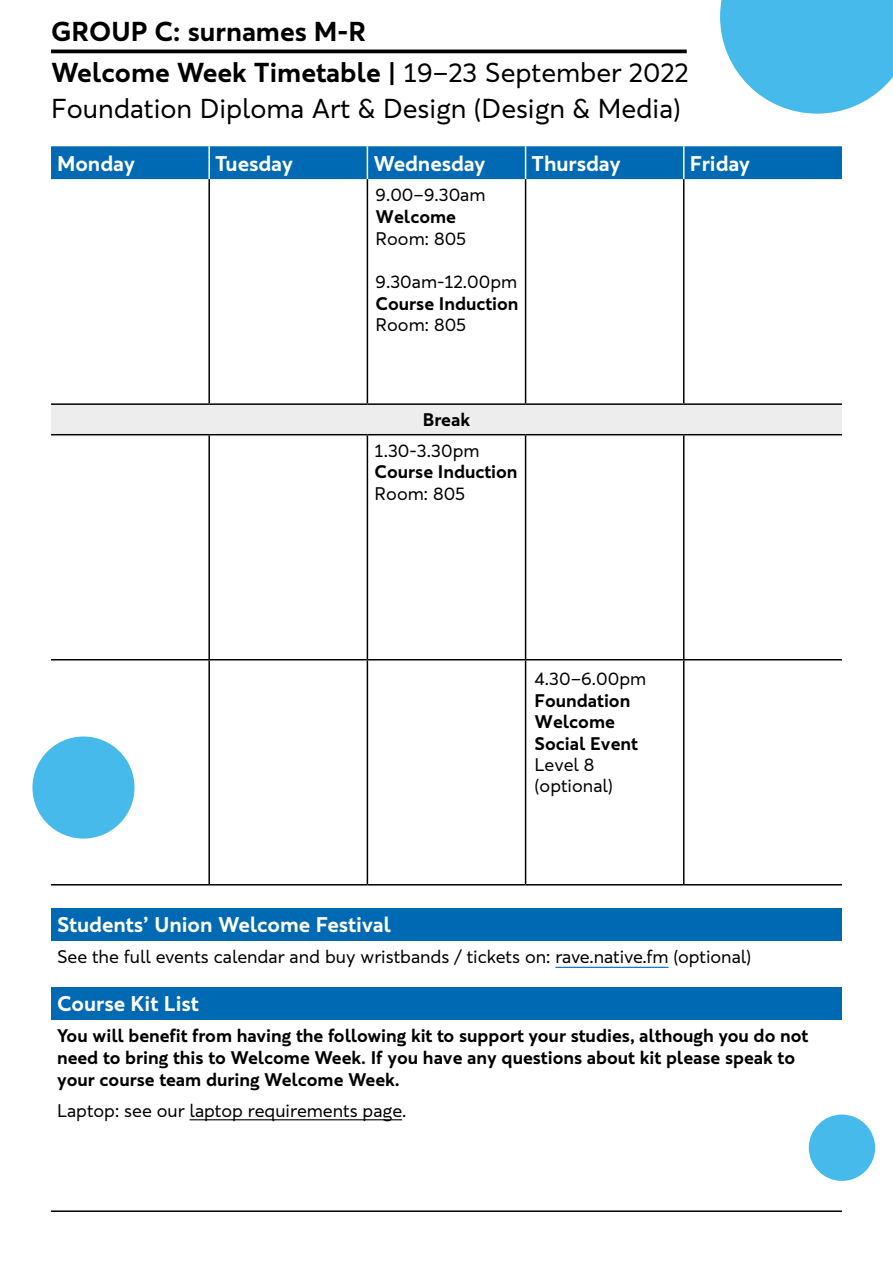
<style>
.page{position:relative;width:893px;height:1263px;background:#fff}
.page>*{position:absolute;margin:0;border:0;box-sizing:border-box;transform-origin:0 0}
.t1{font:27px/36.2px "Ravensbourne Sans";color:#000}
.t2{font:700 27px "Ravensbourne Sans";color:#000}
.t3{font:700 21px "Ravensbourne Sans";color:#fff}
.t4{font:18px/21.6px "Ravensbourne Sans";color:#000}
.t5{font:700 18px/21.6px "Ravensbourne Sans";color:#000}
.s1{font-weight:700}
</style>
<div class="page">
<hr style="left:51px;top:50px;width:636px;height:3px;background:#000">
<div style="left:51px;top:146px;width:791px;height:33px;background:#0069b4"></div>
<div style="left:51px;top:405px;width:791px;height:29px;background:#ededed"></div>
<hr style="left:208px;top:146px;width:2px;height:33px;background:#fff">
<hr style="left:367px;top:146px;width:1px;height:33px;background:#fff">
<hr style="left:525px;top:146px;width:1px;height:33px;background:#fff">
<hr style="left:683px;top:146px;width:1px;height:33px;background:#fff">
<hr style="left:51px;top:403px;width:158px;height:2px;background:#000">
<hr style="left:209px;top:403px;width:158px;height:2px;background:#000">
<hr style="left:367px;top:403px;width:159px;height:2px;background:#000">
<hr style="left:526px;top:403px;width:158px;height:2px;background:#000">
<hr style="left:684px;top:403px;width:158px;height:2px;background:#000">
<hr style="left:51px;top:434px;width:158px;height:1px;background:#000">
<hr style="left:209px;top:434px;width:158px;height:1px;background:#000">
<hr style="left:367px;top:434px;width:159px;height:1px;background:#000">
<hr style="left:526px;top:434px;width:158px;height:1px;background:#000">
<hr style="left:684px;top:434px;width:158px;height:1px;background:#000">
<hr style="left:51px;top:659px;width:158px;height:1px;background:#000">
<hr style="left:209px;top:659px;width:158px;height:1px;background:#000">
<hr style="left:367px;top:659px;width:159px;height:1px;background:#000">
<hr style="left:526px;top:659px;width:158px;height:1px;background:#000">
<hr style="left:684px;top:659px;width:158px;height:1px;background:#000">
<hr style="left:208px;top:179px;width:2px;height:224px;background:#000">
<hr style="left:367px;top:179px;width:1px;height:224px;background:#000">
<hr style="left:525px;top:179px;width:1px;height:224px;background:#000">
<hr style="left:683px;top:179px;width:1px;height:224px;background:#000">
<hr style="left:208px;top:435px;width:2px;height:224px;background:#000">
<hr style="left:367px;top:435px;width:1px;height:224px;background:#000">
<hr style="left:525px;top:435px;width:1px;height:224px;background:#000">
<hr style="left:683px;top:435px;width:1px;height:224px;background:#000">
<hr style="left:208px;top:660px;width:2px;height:224px;background:#000">
<hr style="left:367px;top:660px;width:1px;height:224px;background:#000">
<hr style="left:525px;top:660px;width:1px;height:224px;background:#000">
<hr style="left:683px;top:660px;width:1px;height:224px;background:#000">
<hr style="left:51px;top:884px;width:158px;height:1px;background:#000">
<hr style="left:209px;top:884px;width:158px;height:1px;background:#000">
<hr style="left:367px;top:884px;width:159px;height:1px;background:#000">
<hr style="left:526px;top:884px;width:158px;height:1px;background:#000">
<hr style="left:684px;top:884px;width:158px;height:1px;background:#000">
<div style="left:51px;top:987px;width:791px;height:33px;background:#0069b4"></div>
<hr style="left:51px;top:1210px;width:791px;height:2px;background:#000">
<div style="left:51px;top:908px;width:791px;height:33px;background:#0069b4"></div>
<hr style="left:555px;top:967px;width:113px;height:1px;background:#0069b4">
<div style="left:32px;top:736px;width:103px;height:102px;background:#47baec;border-radius:50%"></div>
<div style="left:809px;top:1114px;width:66px;height:67px;background:#47baec;border-radius:50%"></div>
<svg style="left:720px;top:0;width:173px;height:114px;background:#62c4ee"></svg>
<hr style="left:190px;top:1119px;width:212px;height:1px;background:#000">
<h1 class="t2" style="left:51px;top:14px;width:316px">GROUP C: surnames M-R</h1>
<p class="t1" style="left:51px;top:55px;width:639px"><span class="s1">Welcome Week Timetable |</span> 19–23 September 2022<br>Foundation Diploma Art &amp; Design (Design &amp; Media)</p>
<p class="t3" style="left:57px;top:150px;width:79px">Monday</p>
<p class="t3" style="left:215px;top:150px;width:79px">Tuesday</p>
<p class="t3" style="left:373px;top:150px;width:114px">Wednesday</p>
<p class="t3" style="left:532px;top:150px;width:91px">Thursday</p>
<p class="t3" style="left:690px;top:150px;width:62px">Friday</p>
<p class="t4" style="left:376px;top:184px;width:111px">9.00–9.30am<br><span class="s1">Welcome<br></span>Room: 805</p>
<p class="t4" style="left:376px;top:271px;width:145px;text-align:justify">9.30am-12.00pm <span class="s1">Course Induction </span>Room: 805</p>
<p class="t5" style="left:423px;top:409px;width:49px">Break</p>
<p class="t4" style="left:375px;top:439px;width:145px">1.30-3.30pm<br><span class="s1">Course Induction<br></span>Room: 805</p>
<p class="t4" style="left:534px;top:668px;width:113px">4.30–6.00pm</p>
<p class="t5" style="left:534px;top:689px;width:105px">Foundation<br>Welcome<br>Social Event</p>
<p class="t4" style="left:534px;top:754px;width:80px;line-height:20.9px">Level 8 (optional)</p>
<p class="t3" style="left:57px;top:911px;width:336px">Students’ Union Welcome Festival</p>
<p class="t4" style="left:57px;top:946px;width:696px">See the full events calendar and buy wristbands / tickets on: rave.native.fm (optional)</p>
<p class="t3" style="left:57px;top:990px;width:143px">Course Kit List</p>
<p class="t5" style="left:57px;top:1025px;width:753px">You will benefit from having the following kit to support your studies, although you do not need to bring this to Welcome Week. If you have any questions about kit please speak to your course team during Welcome Week.</p>
<p class="t4" style="left:57px;top:1100px;width:351px">Laptop: see our laptop requirements page.</p>
</div>
